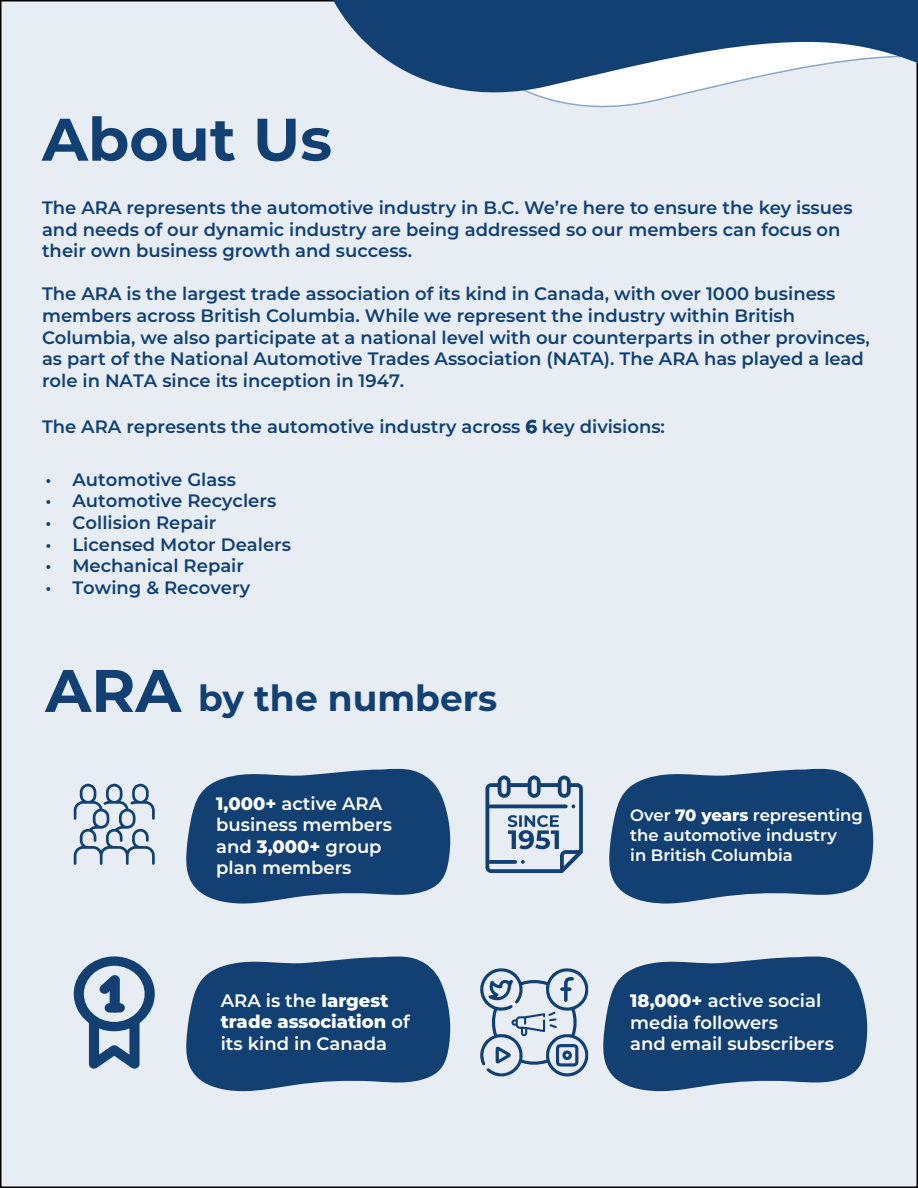
<style>
.page{position:relative;width:918px;height:1188px;background:#fff}
.page>*{position:absolute;margin:0;border:0;box-sizing:border-box;transform-origin:0 0}
.t1{font:700 60px "Montserrat";color:#124073}
.t2{font:700 36px "Montserrat";color:#124073}
.t3{font:600 18px/21.6px "Montserrat";color:#124073}
.t4{font:600 18px/21.6px "Montserrat";color:#fff}
.t5{font:600 16.5px/19.8px "Montserrat";color:#fff}
.s1{font-weight:800}
</style>
<div class="page">
<div style="left:1px;top:1px;width:916px;height:1186px;background:#e7edf3"></div>
<svg style="left:167px;top:0;width:751px;height:147px"></svg>
<svg style="left:74px;top:784px;width:81px;height:81px"></svg>
<svg style="left:186px;top:768px;width:265px;height:136px;background:#315985"></svg>
<svg style="left:609px;top:768px;width:265px;height:136px;background:#315985"></svg>
<svg style="left:603px;top:956px;width:265px;height:136px;background:#315985"></svg>
<svg style="left:186px;top:956px;width:265px;height:136px;background:#315985"></svg>
<svg style="left:485px;top:776px;width:98px;height:97px"></svg>
<svg style="left:74px;top:956px;width:81px;height:113px"></svg>
<div style="left:105px;top:1003px;width:20px;height:10px;background:#124073;border-radius:5px"></div>
<svg style="left:480px;top:968px;width:108px;height:109px"></svg>
<p class="t1" style="left:42px;top:96px;width:292px">About Us</p>
<p class="t3" style="left:42px;top:196px;width:812px">The ARA represents the automotive industry in B.C. We’re here to ensure the key issues and needs of our dynamic industry are being addressed so our members can focus on their own business growth and success.</p>
<p class="t3" style="left:42px;top:282px;width:829px">The ARA is the largest trade association of its kind in Canada, with over 1000 business members across British Columbia. While we represent the industry within British Columbia, we also participate at a national level with our counterparts in other provinces, as part of the National Automotive Trades Association (NATA). The ARA has played a lead role in NATA since its inception in 1947.</p>
<p class="t3" style="left:42px;top:415px;width:625px">The ARA represents the automotive industry across 6 key divisions:</p>
<p class="t3" style="left:45px;top:468px;width:192px">• Automotive Glass</p>
<p class="t3" style="left:45px;top:489px;width:232px">• Automotive Recyclers</p>
<p class="t3" style="left:45px;top:511px;width:173px">• Collision Repair</p>
<p class="t3" style="left:45px;top:533px;width:247px">• Licensed Motor Dealers</p>
<p class="t3" style="left:45px;top:554px;width:200px">• Mechanical Repair</p>
<p class="t3" style="left:45px;top:576px;width:206px">• Towing &amp; Recovery</p>
<p class="t1" style="left:45px;top:647px;width:138px">ARA</p>
<p class="t2" style="left:198px;top:672px;width:301px">by the numbers</p>
<p class="t4" style="left:216px;top:792px;width:177px"><span class="s1">1,000+</span> active ARA business members and <span class="s1">3,000+</span> group plan members</p>
<p class="t4" style="left:221px;top:989px;width:190px">ARA is the <span class="s1">largest trade association</span> of its kind in Canada</p>
<p class="t5" style="left:630px;top:805px;width:234px">Over <span class="s1">70 years</span> representing the automotive industry<br>in British Columbia</p>
<p class="t4" style="left:630px;top:989px;width:205px"><span class="s1">18,000+</span> active social media followers<br>and email subscribers</p>
</div>
